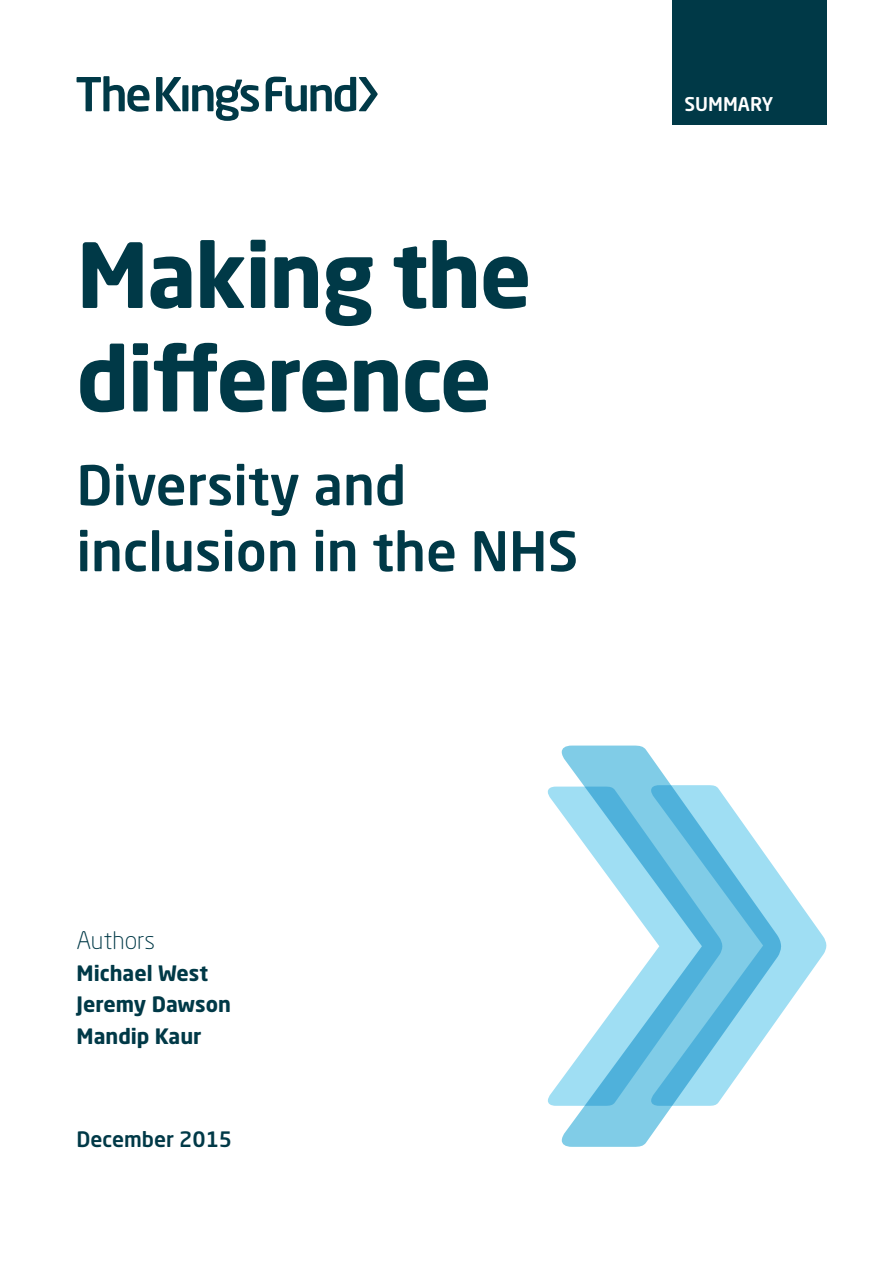
<style>
.page{position:relative;width:893px;height:1263px;background:#fff}
.page>*{position:absolute;margin:0;border:0;box-sizing:border-box;transform-origin:0 0}
.Title{font:700 88.5px/103.5px "Neo Sans Std";letter-spacing:-.02em;color:#003947}
.Subtitle{font:500 54px/66px "Neo Sans Std";color:#003947}
.authors{font:300 24px "Neo Sans Std";color:#003947}
.Authors_name_s{font:700 21px "Neo Sans Std";color:#003947}
.Date{font:500 21px "Neo Sans Std";color:#003947}
.Title_page__author{font:500 18.75px "Neo Sans Std";color:#fff}
</style>
<div class="page">
<div style="left:182px;top:85px;width:6px;height:26px;background:#003947"></div>
<svg style="left:156px;top:77px;width:25px;height:34px"></svg>
<svg style="left:77px;top:76px;width:72px;height:36px"></svg>
<svg style="left:266px;top:77px;width:112px;height:35px"></svg>
<svg style="left:192px;top:80px;width:67px;height:41px"></svg>
<svg style="left:781px;top:877px;width:45px;height:137px;fill:#9fdef3"></svg>
<svg style="left:548px;top:786px;width:14px;height:320px"></svg>
<svg style="left:562px;top:745px;width:219px;height:402px"></svg>
<div style="left:672px;top:0;width:154px;height:124px;background:#003947"></div>
<p class="Title" style="left:77px;top:221px;width:457px">Making the difference</p>
<p class="Subtitle" style="left:77px;top:451px;width:503px">Diversity and inclusion in the NHS</p>
<p class="Title_page__author" style="left:685px;top:93px;width:90px">SUMMARY</p>
<p class="authors" style="left:77px;top:926px;width:80px">Authors</p>
<p class="Authors_name_s" style="left:77px;top:959px;width:133px">Michael West</p>
<p class="Authors_name_s" style="left:77px;top:991px;width:156px">Jeremy Dawson</p>
<p class="Authors_name_s" style="left:77px;top:1022px;width:127px">Mandip Kaur</p>
<p class="Date" style="left:77px;top:1126px;width:157px">December 2015</p>
</div>
